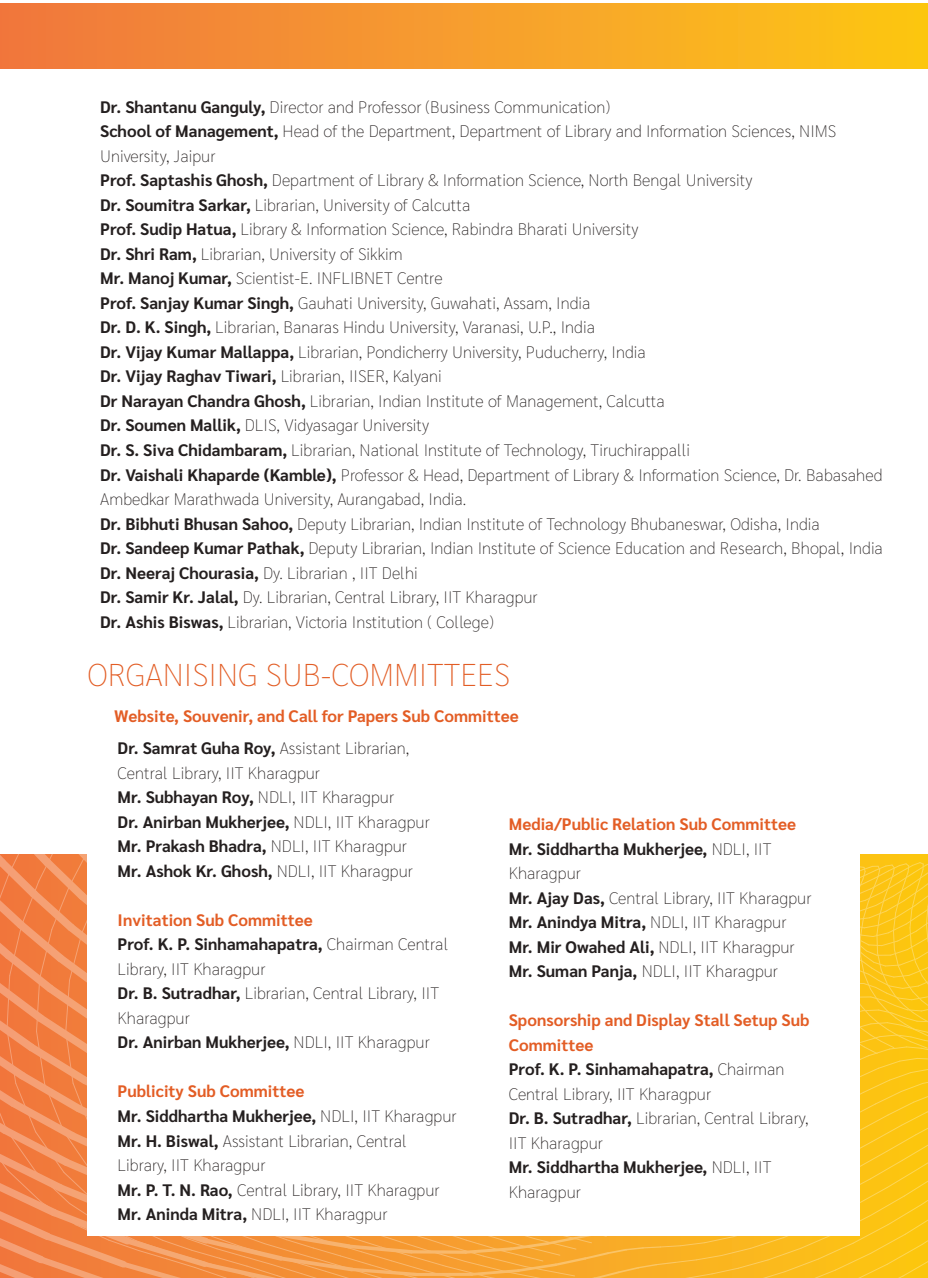
<style>
.page{position:relative;width:928px;height:1278px;background:#fff}
.page>*{position:absolute;margin:0;border:0;box-sizing:border-box;transform-origin:0 0}
.t1{font:100 31.5px "Sarabun";color:#e25d25}
.t2{font:100 16.62px/24.5px "Sarabun";color:#241f1f}
.t3{font:700 16.62px "Sarabun";color:#e35d25}
.s1{font-weight:700}
.s2{font-weight:700;color:#e35d25}
</style>
<div class="page">
<svg style="left:0;top:854px;width:928px;height:424px;background:#f6a038"></svg>
<div style="left:88px;top:820px;width:772px;height:415px;background:#fff"></div>
<div style="left:0;top:3px;width:928px;height:65px;background:linear-gradient(to right,#f07641,#fdc616)"></div>
<p class="t2" style="left:100px;top:94px;width:784px"><span class="s1">Dr. Shantanu Ganguly,</span> Director and Professor (Business Communication)<br><span class="s1">School of Management,</span> Head of the Department, Department of Library and Information Sciences, NIMS University, Jaipur<br><span class="s1">Prof. Saptashis Ghosh,</span> Department of Library &amp; Information Science, North Bengal University<br><span class="s1">Dr. Soumitra Sarkar,</span> Librarian, University of Calcutta<br><span class="s1">Prof. Sudip Hatua,</span> Library &amp; Information Science, Rabindra Bharati University<br><span class="s1">Dr. Shri Ram,</span> Librarian, University of Sikkim<br><span class="s1">Mr. Manoj Kumar,</span> Scientist-E. INFLIBNET Centre<br><span class="s1">Prof. Sanjay Kumar Singh,</span> Gauhati University, Guwahati, Assam, India<br><span class="s1">Dr. D. K. Singh,</span> Librarian, Banaras Hindu University, Varanasi, U.P., India<br><span class="s1">Dr. Vijay Kumar Mallappa,</span> Librarian, Pondicherry University, Puducherry, India<br><span class="s1">Dr. Vijay Raghav Tiwari,</span> Librarian, IISER, Kalyani<br><span class="s1">Dr Narayan Chandra Ghosh,</span> Librarian, Indian Institute of Management, Calcutta<br><span class="s1">Dr. Soumen Mallik,</span> DLIS, Vidyasagar University<br><span class="s1">Dr. S. Siva Chidambaram,</span> Librarian, National Institute of Technology, Tiruchirappalli<br><span class="s1">Dr. Vaishali Khaparde (Kamble),</span> Professor &amp; Head, Department of Library &amp; Information Science, Dr. Babasahed Ambedkar Marathwada University, Aurangabad, India.<br><span class="s1">Dr. Bibhuti Bhusan Sahoo,</span> Deputy Librarian, Indian Institute of Technology Bhubaneswar, Odisha, India<br><span class="s1">Dr. Sandeep Kumar Pathak,</span> Deputy Librarian, Indian Institute of Science Education and Research, Bhopal, India <span class="s1">Dr. Neeraj Chourasia,</span> Dy. Librarian , IIT Delhi<br><span class="s1">Dr. Samir Kr. Jalal,</span> Dy. Librarian, Central Library, IIT Kharagpur<br><span class="s1">Dr. Ashis Biswas,</span> Librarian, Victoria Institution ( College)</p>
<h1 class="t1" style="left:88px;top:646px;width:424px">ORGANISING SUB-COMMITTEES</h1>
<p class="t3" style="left:114px;top:706px;width:406px">Website, Souvenir, and Call for Papers Sub Committee</p>
<p class="t2" style="left:118px;top:735px;width:313px"><span class="s1">Dr. Samrat Guha Roy,</span> Assistant Librarian, Central Library, IIT Kharagpur<br><span class="s1">Mr. Subhayan Roy,</span> NDLI, IIT Kharagpur<br><span class="s1">Dr. Anirban Mukherjee,</span> NDLI, IIT Kharagpur <span class="s1">Mr. Prakash Bhadra,</span> NDLI, IIT Kharagpur <span class="s1">Mr. Ashok Kr. Ghosh,</span> NDLI, IIT Kharagpur</p>
<p class="t2" style="left:118px;top:907px;width:332px"><span class="s2">Invitation Sub Committee<br></span><span class="s1">Prof. K. P. Sinhamahapatra,</span> Chairman Central Library, IIT Kharagpur<br><span class="s1">Dr. B. Sutradhar,</span> Librarian, Central Library, IIT Kharagpur<br><span class="s1">Dr. Anirban Mukherjee,</span> NDLI, IIT Kharagpur</p>
<p class="t2" style="left:118px;top:1078px;width:340px"><span class="s2">Publicity Sub Committee<br></span><span class="s1">Mr. Siddhartha Mukherjee,</span> NDLI, IIT Kharagpur <span class="s1">Mr. H. Biswal,</span> Assistant Librarian, Central Library, IIT Kharagpur<br><span class="s1">Mr. P. T. N. Rao,</span> Central Library, IIT Kharagpur <span class="s1">Mr. Aninda Mitra,</span> NDLI, IIT Kharagpur</p>
<p class="t2" style="left:508px;top:811px;width:304px"><span class="s2">Media/Public Relation Sub Committee </span><span class="s1">Mr. Siddhartha Mukherjee,</span> NDLI, IIT Kharagpur<br><span class="s1">Mr. Ajay Das,</span> Central Library, IIT Kharagpur <span class="s1">Mr. Anindya Mitra,</span> NDLI, IIT Kharagpur <span class="s1">Mr. Mir Owahed Ali,</span> NDLI, IIT Kharagpur <span class="s1">Mr. Suman Panja,</span> NDLI, IIT Kharagpur</p>
<p class="t2" style="left:508px;top:1007px;width:302px"><span class="s2">Sponsorship and Display Stall Setup Sub<br>Committee<br></span><span class="s1">Prof. K. P. Sinhamahapatra,</span> Chairman<br>Central Library, IIT Kharagpur<br><span class="s1">Dr. B. Sutradhar,</span> Librarian, Central Library,<br>IIT Kharagpur<br><span class="s1">Mr. Siddhartha Mukherjee,</span> NDLI, IIT<br>Kharagpur</p>
</div>
